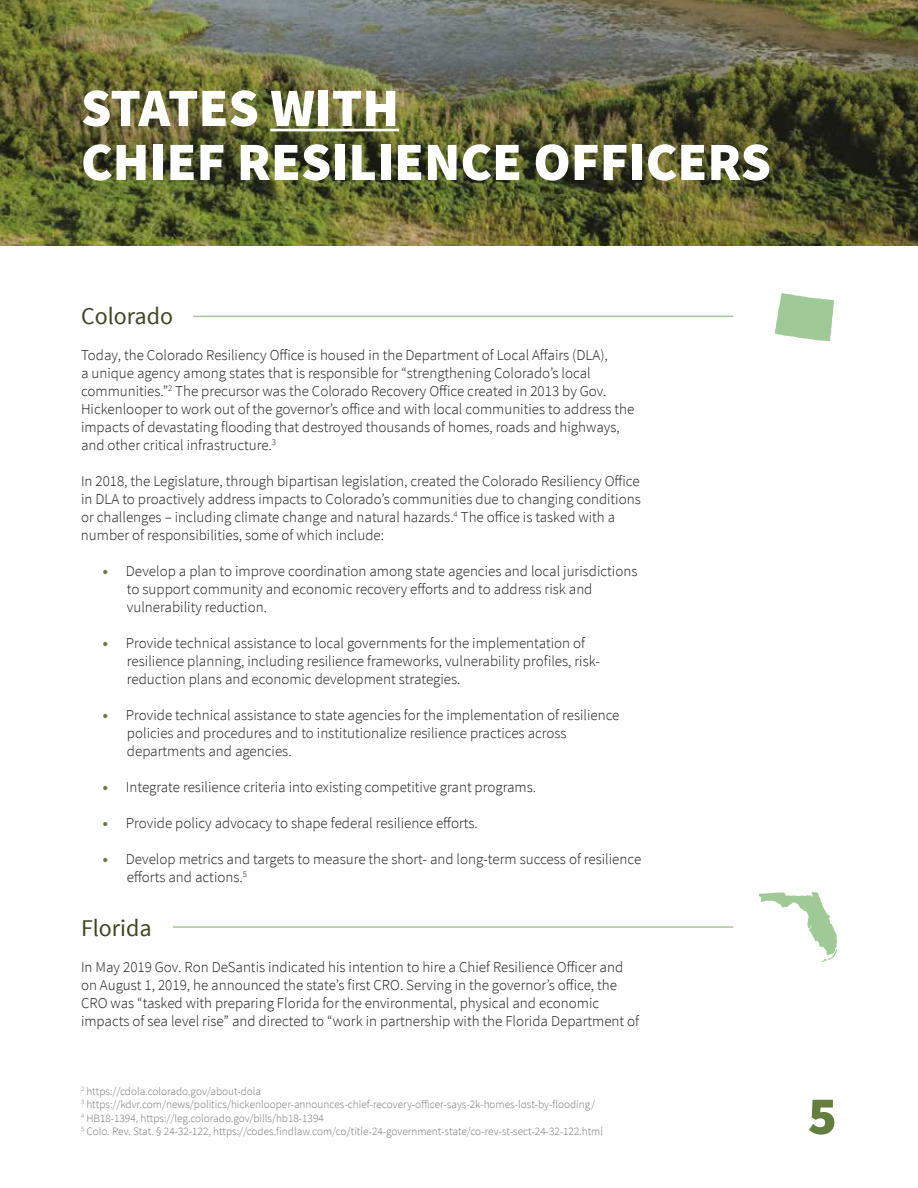
<style>
.page{position:relative;width:918px;height:1188px;background:#fff}
.page>*{position:absolute;margin:0;border:0;box-sizing:border-box;transform-origin:0 0}
.t1{font:900 54px/54px "Source Sans Pro";color:#fff}
.t2{font:900 54px "Source Sans Pro";color:#647e3f}
.t3{font:24px "Source Sans Pro";color:#3f4622}
.t4{font:300 15px/18px "Source Sans Pro";color:#191919}
.t5{font:300 11.25px/13.5px "Source Sans Pro";color:#7a7673}
.s1{font-weight:700;color:#647e3f}
</style>
<div class="page">
<img style="left:0;top:0;width:918px;height:246px">
<hr style="left:193px;top:316px;width:540px;height:1px;background:#a0c998">
<hr style="left:173px;top:926px;width:560px;height:2px;background:#a0c998">
<svg style="left:775px;top:293px;width:59px;height:48px"></svg>
<svg style="left:759px;top:892px;width:78px;height:70px"></svg>
<hr style="left:270px;top:129px;width:129px;height:2px;background:#fff">
<h1 class="t1" style="left:81px;top:83px;width:692px">STATES WITH<br>CHIEF RESILIENCE OFFICERS</h1>
<h2 class="t3" style="left:81px;top:301px;width:94px">Colorado</h2>
<p class="t4" style="left:81px;top:346px;width:555px">Today, the Colorado Resiliency Office is housed in the Department of Local Affairs (DLA),<br>a unique agency among states that is responsible for “strengthening Colorado’s local communities.”<sup>2</sup> The precursor was the Colorado Recovery Office created in 2013 by Gov.<br>Hickenlooper to work out of the governor’s office and with local communities to address the impacts of devastating flooding that destroyed thousands of homes, roads and highways, and other critical infrastructure.<sup>3</sup></p>
<p class="t4" style="left:81px;top:472px;width:561px">In 2018, the Legislature, through bipartisan legislation, created the Colorado Resiliency Office in DLA to proactively address impacts to Colorado’s communities due to changing conditions or challenges – including climate change and natural hazards.<sup>4</sup> The office is tasked with a number of responsibilities, some of which include:</p>
<p class="t4" style="left:127px;top:562px;width:512px;text-indent:-24px"><span class="s1">•</span> Develop a plan to improve coordination among state agencies and local jurisdictions to support community and economic recovery efforts and to address risk and vulnerability reduction.</p>
<p class="t4" style="left:127px;top:634px;width:474px;text-indent:-24px"><span class="s1">•</span> Provide technical assistance to local governments for the implementation of resilience planning, including resilience frameworks, vulnerability profiles, risk&shy;reduction plans and economic development strategies.</p>
<p class="t4" style="left:127px;top:706px;width:494px;text-indent:-24px"><span class="s1">•</span> Provide technical assistance to state agencies for the implementation of resilience policies and procedures and to institutionalize resilience practices across departments and agencies.</p>
<p class="t4" style="left:103px;top:778px;width:435px"><span class="s1">•</span> Integrate resilience criteria into existing competitive grant programs.</p>
<p class="t4" style="left:103px;top:814px;width:377px"><span class="s1">•</span> Provide policy advocacy to shape federal resilience efforts.</p>
<p class="t4" style="left:127px;top:850px;width:516px;text-indent:-24px"><span class="s1">•</span> Develop metrics and targets to measure the short- and long-term success of resilience efforts and actions.<sup>5</sup></p>
<h2 class="t3" style="left:81px;top:913px;width:72px">Florida</h2>
<p class="t4" style="left:81px;top:958px;width:560px">In May 2019 Gov. Ron DeSantis indicated his intention to hire a Chief Resilience Officer and on August 1, 2019, he announced the state’s first CRO. Serving in the governor’s office, the CRO was “tasked with preparing Florida for the environmental, physical and economic impacts of sea level rise” and directed to “work in partnership with the Florida Department of</p>
<p class="t5" style="left:81px;top:1084px;width:524px"><sup>2</sup> https://cdola.colorado.gov/about-dola<br><sup>3</sup> https://kdvr.com/news/politics/hickenlooper-announces-chief-recovery-officer-says-2k-homes-lost-by-flooding/<br><sup>4</sup> HB18-1394, https://leg.colorado.gov/bills/hb18-1394<br><sup>5</sup> Colo. Rev. Stat. § 24-32-122, https://codes.findlaw.com/co/title-24-government-state/co-rev-st-sect-24-32-122.html</p>
<h1 class="t2" style="left:808px;top:1081px;width:31px">5</h1>
</div>
